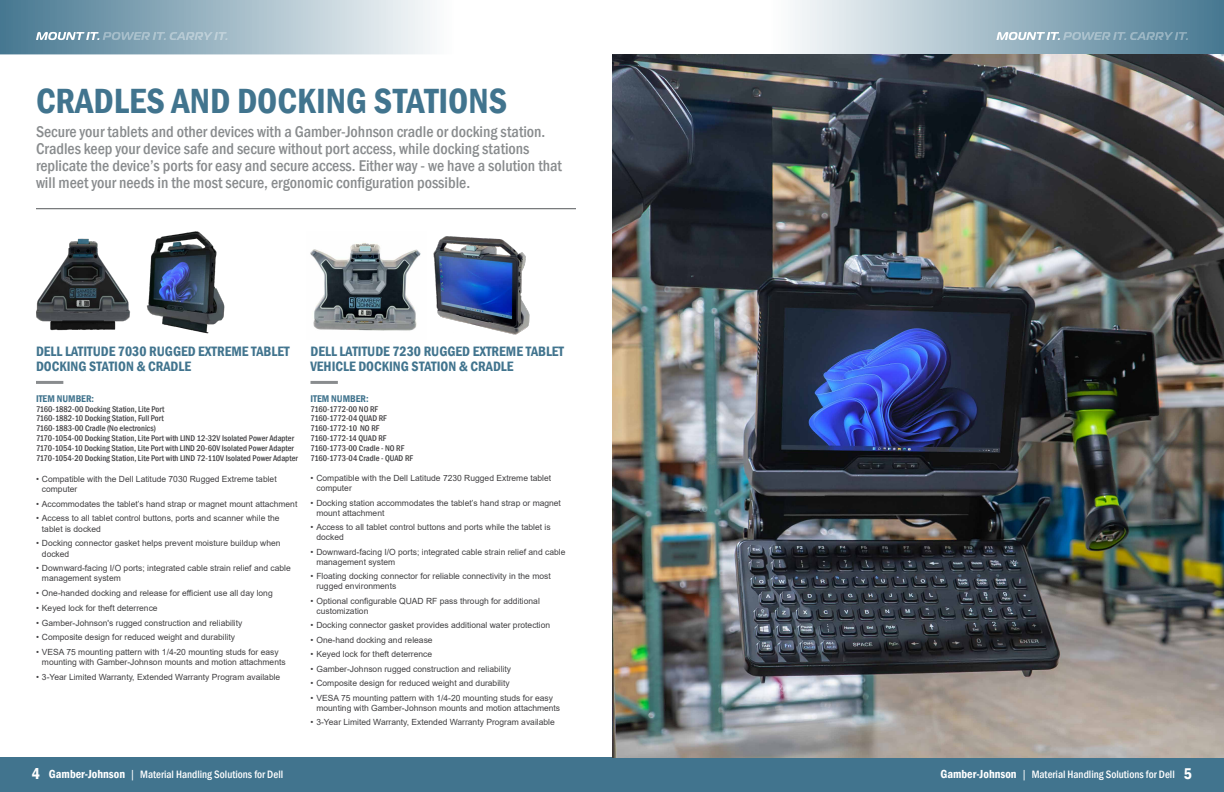
<style>
.page{position:relative;width:1224px;height:792px;background:#fff}
.page>*{position:absolute;margin:0;border:0;box-sizing:border-box;transform-origin:0 0}
.t1{font:600 condensed 36px "Franklin Gothic";color:#41748e}
.t2{font:500 condensed 16px/17px "Franklin Gothic";color:#898c8e}
.t3{font:600 condensed 14px/15px "Franklin Gothic";color:#41748e}
.t4{font:500 condensed 11px "Franklin Gothic";color:#fff}
.t5{font:600 condensed 10px "Franklin Gothic";color:#41748e}
.t6{font:8.5px/10px "Arial";color:#414042}
.t7{font:500 condensed 8.5px/10px "Franklin Gothic";color:#414042}
.s1{font-weight:600;font-size:16px}
.s2{font-weight:600;font-size:12px}
.s3{font-family:"Arial";font-weight:400;font-stretch:normal}
</style>
<div class="page">
<div style="left:0;top:757px;width:1224px;height:35px;background:#41748e"></div>
<svg style="left:795px;top:0;width:429px;height:54px;background:#9fb8c5"></svg>
<svg style="left:0;top:0;width:430px;height:54px;background:#9eb8c5"></svg>
<svg style="left:996px;top:32px;width:192px;height:8px;background:#9bb5c3"></svg>
<svg style="left:36px;top:32px;width:192px;height:8px;background:#a0b9c6"></svg>
<hr style="left:310px;top:381px;width:28px;height:3px;background:#898c8e">
<img style="left:310px;top:243px;width:109px;height:88px">
<hr style="left:36px;top:381px;width:27px;height:3px;background:#898c8e">
<img style="left:36px;top:238px;width:94px;height:93px">
<img style="left:146px;top:231px;width:79px;height:103px">
<img style="left:419px;top:236px;width:111px;height:99px">
<hr style="left:36px;top:208px;width:540px;height:1px;background:#55575a">
<img style="left:612px;top:54px;width:612px;height:703px">
<h1 class="t1" style="left:36px;top:77px;width:473px">CRADLES AND DOCKING STATIONS</h1>
<p class="t2" style="left:36px;top:123px;width:527px">Secure your tablets and other devices with a Gamber-Johnson cradle or docking station.<br>Cradles keep your device safe and secure without port access, while docking stations replicate the device’s ports for easy and secure access. Either way - we have a solution that will meet your needs in the most secure, ergonomic configuration possible.</p>
<h3 class="t3" style="left:36px;top:344px;width:255px">DELL LATITUDE 7030 RUGGED EXTREME TABLET<br>DOCKING STATION &amp; CRADLE</h3>
<p class="t5" style="left:36px;top:391px;width:60px">ITEM NUMBER:</p>
<p class="t7" style="left:36px;top:404px;width:263px">7160-1882-00 Docking Station, Lite Port<br>7160-1882-10 Docking Station, Full Port<br>7160-1883-00 Cradle (No electronics)<br>7170-1054-00 Docking Station, Lite Port with LIND 12-32V Isolated Power Adapter 7170-1054-10 Docking Station, Lite Port with LIND 20-60V Isolated Power Adapter 7170-1054-20 Docking Station, Lite Port with LIND 72-110V Isolated Power Adapter</p>
<p class="t6" style="left:42px;top:474px;width:236px;text-indent:-6px">• Compatible with the Dell Latitude 7030 Rugged Extreme tablet computer</p>
<p class="t6" style="left:36px;top:499px;width:263px">• Accommodates the tablet’s hand strap or magnet mount attachment</p>
<p class="t6" style="left:42px;top:513px;width:239px;text-indent:-6px">• Access to all tablet control buttons, ports and scanner while the tablet is docked</p>
<p class="t6" style="left:42px;top:538px;width:240px;text-indent:-6px">• Docking connector gasket helps prevent moisture buildup when docked</p>
<p class="t6" style="left:42px;top:563px;width:250px;text-indent:-6px">• Downward-facing I/O ports; integrated cable strain relief and cable management system</p>
<p class="t6" style="left:36px;top:588px;width:238px">• One-handed docking and release for efficient use all day long</p>
<p class="t6" style="left:36px;top:603px;width:123px">• Keyed lock for theft deterrence</p>
<p class="t6" style="left:36px;top:618px;width:208px">• Gamber-Johnson's rugged construction and reliability</p>
<p class="t6" style="left:36px;top:632px;width:201px">• Composite design for reduced weight and durability</p>
<p class="t6" style="left:42px;top:647px;width:245px;text-indent:-6px">• VESA 75 mounting pattern with 1/4-20 mounting studs for easy mounting with Gamber-Johnson mounts and motion attachments</p>
<p class="t6" style="left:36px;top:672px;width:246px">• 3-Year Limited Warranty, Extended Warranty Program available</p>
<h3 class="t3" style="left:310px;top:344px;width:255px">DELL LATITUDE 7230 RUGGED EXTREME TABLET<br>VEHICLE DOCKING STATION &amp; CRADLE</h3>
<p class="t5" style="left:310px;top:391px;width:60px">ITEM NUMBER:</p>
<p class="t7" style="left:310px;top:404px;width:104px">7160-1772-00 NO RF<br>7160-1772-04 QUAD RF<br>7160-1772-10 NO RF<br>7160-1772-14 QUAD RF<br>7160-1773-00 Cradle - NO RF<br>7160-1773-04 Cradle - QUAD RF</p>
<p class="t6" style="left:316px;top:473px;width:236px;text-indent:-6px">• Compatible with the Dell Latitude 7230 Rugged Extreme tablet computer</p>
<p class="t6" style="left:316px;top:498px;width:246px;text-indent:-6px">• Docking station accommodates the tablet’s hand strap or magnet mount attachment</p>
<p class="t6" style="left:316px;top:522px;width:236px;text-indent:-6px">• Access to all tablet control buttons and ports while the tablet is docked</p>
<p class="t6" style="left:316px;top:547px;width:250px;text-indent:-6px">• Downward-facing I/O ports; integrated cable strain relief and cable management system</p>
<p class="t6" style="left:316px;top:571px;width:236px;text-indent:-6px">• Floating docking connector for reliable connectivity in the most rugged environments</p>
<p class="t6" style="left:316px;top:596px;width:225px;text-indent:-6px">• Optional configurable QUAD RF pass through for additional customization</p>
<p class="t6" style="left:310px;top:620px;width:241px">• Docking connector gasket provides additional water protection</p>
<p class="t6" style="left:310px;top:635px;width:124px">• One-hand docking and release</p>
<p class="t6" style="left:310px;top:649px;width:123px">• Keyed lock for theft deterrence</p>
<p class="t6" style="left:310px;top:664px;width:202px">• Gamber-Johnson rugged construction and reliability</p>
<p class="t6" style="left:310px;top:678px;width:201px">• Composite design for reduced weight and durability</p>
<p class="t6" style="left:316px;top:693px;width:245px;text-indent:-6px">• VESA 75 mounting pattern with 1/4-20 mounting studs for easy mounting with Gamber-Johnson mounts and motion attachments</p>
<p class="t6" style="left:310px;top:717px;width:246px">• 3-Year Limited Warranty, Extended Warranty Program available</p>
<p class="t4" style="left:32px;top:767px;width:253px"><span class="s1">4</span> <span class="s2">Gamber-Johnson</span> <span class="s3">|</span> Material Handling Solutions for Dell</p>
<p class="t4" style="left:941px;top:767px;width:253px"><span class="s2">Gamber-Johnson</span> <span class="s3">|</span> Material Handling Solutions for Dell <span class="s1">5</span></p>
</div>
